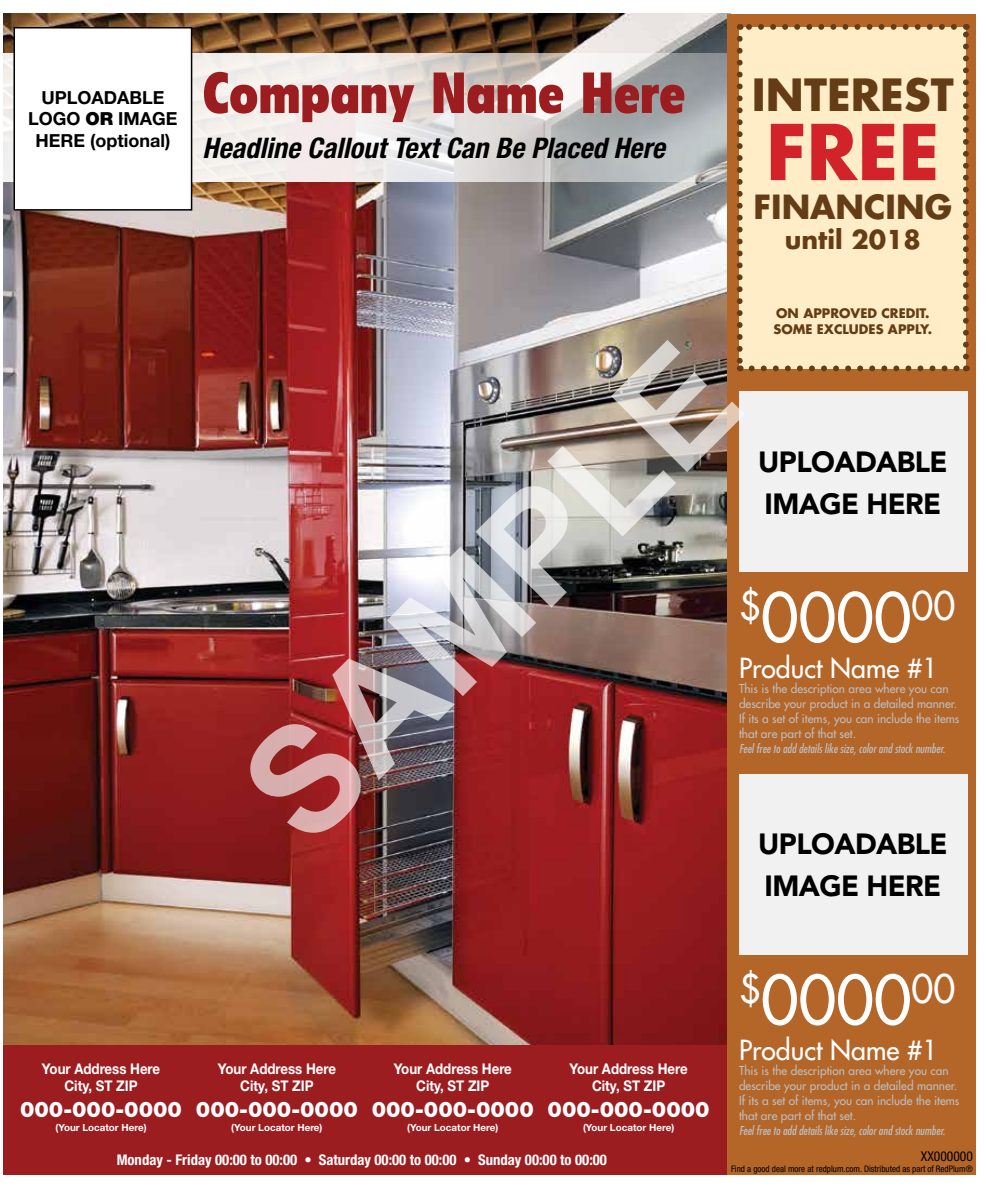
<style>
.page{position:relative;width:986px;height:1188px;background:#fff}
.page>*{position:absolute;margin:0;border:0;box-sizing:border-box;transform-origin:0 0}
.t1{font:700 150px "Arial";color:rgb(255 255 255/.65)}
.t2{font:700 74.7px "Futura Std";color:#d2232a}
.t3{font:500 66px "Futura Std";color:#fff}
.t4{font:900 condensed 56.85px "Flyer LT Std";color:#9c1d20}
.t5{font:700 43.2px "Futura Std";color:#643d17}
.t6{font:700 32.4px "Futura Std";color:#643d17}
.t7{font:900 28.95px/42px "Avenir LT Std";letter-spacing:-.02em;color:#000}
.t8{font:italic 700 condensed 28.35px "Helvetica Neue LT Std";color:#000}
.t9{font:500 27px "Futura Std";color:#fff}
.t10{font:700 25.35px "Futura Std";color:#643d17}
.t11{font:900 21.6px "Helvetica Neue LT Std";color:#fff}
.t12{font:700 18px/21.6px "Helvetica Neue LT Std";color:#000;text-align:center}
.t13{font:700 14.7px/17.7px "Helvetica Neue LT Std";color:#fff;text-align:center;scale:.9 1}
.t14{font:700 condensed 14.7px "Helvetica Neue LT Std";color:#fff}
.t15{font:condensed 13.5px "Helvetica Neue LT Std";color:#000}
.t16{font:700 12.9px/15.5px "Futura Std";color:#643d17}
.t17{font:500 12px/15px "Futura Std";color:#bcbec0}
.t18{font:italic condensed 12px "Futura Std";color:#bcbec0}
.t19{font:700 9.75px "Helvetica Neue LT Std";color:#fff}
.t20{font:condensed 9px "Helvetica Neue LT Std";color:#000}
.s1{font-weight:900}
</style>
<div class="page">
<img style="left:3px;top:14px;width:724px;height:1031px">
<svg style="left:3px;top:53px;width:724px;height:128px"></svg>
<div style="left:3px;top:1045px;width:972px;height:129px;background:#9c1d20"></div>
<div style="left:727px;top:14px;width:248px;height:1160px;background:#b46528"></div>
<div style="left:739px;top:27px;width:226px;height:341px;background:#ffedc8"></div>
<svg style="left:751px;top:366px;width:208px;height:5px"></svg>
<svg style="left:736px;top:39px;width:6px;height:332px"></svg>
<svg style="left:963px;top:24px;width:5px;height:333px"></svg>
<svg style="left:739px;top:24px;width:215px;height:6px"></svg>
<div style="left:739px;top:774px;width:228px;height:181px;background:#f1f1f2"></div>
<div style="left:739px;top:392px;width:228px;height:180px;background:#f1f1f2"></div>
<div style="left:14px;top:28px;width:177px;height:182px;background:#fff"></div>
<div style="left:14px;top:27px;width:178px;height:184px;border:2px solid #000"></div>
<h3 class="t12" style="left:28px;top:86px;width:151px">UPLOADABLE<br>LOGO <span class="s1">OR</span> IMAGE<br>HERE (optional)</h3>
<h3 class="t4" style="left:202px;top:59px;width:484px">Company Name Here</h3>
<h3 class="t8" style="left:202px;top:131px;width:464px">Headline Callout Text Can Be Placed Here</h3>
<h3 class="t5" style="left:752px;top:66px;width:203px">INTEREST</h3>
<h2 class="t2" style="left:766px;top:102px;width:175px">FREE</h2>
<h3 class="t6" style="left:753px;top:185px;width:200px">FINANCING</h3>
<h3 class="t10" style="left:784px;top:223px;width:138px">UNTIL 2018</h3>
<p class="t16" style="left:773px;top:305px;width:157px">ON APPROVED CREDIT.<br>SOME EXCLUDES</p>
<p class="t16" style="left:888px;top:321px;width:46px">APPLY.</p>
<h1 class="t1" style="left:201px;top:744px;width:627px;rotate:-45deg">SAMPLE</h1>
<h3 class="t7" style="left:758px;top:441px;width:191px">UPLOADABLE<br>IMAGE HERE</h3>
<h3 class="t3" style="left:739px;top:576px;width:218px"><sup>$</sup>0000<sup>00</sup></h3>
<h3 class="t9" style="left:739px;top:651px;width:200px">Product Name #1</h3>
<p class="t17" style="left:739px;top:681px;width:222px">This is the description area where you can describe your product in a detailed manner.<br>If its a set of items, you can include the items that are part of that set.</p>
<p class="t18" style="left:739px;top:741px;width:207px">Feel free to add details like size, color and stock number.</p>
<h3 class="t7" style="left:758px;top:823px;width:191px">UPLOADABLE<br>IMAGE HERE</h3>
<p class="t13" style="left:42px;top:1059px;width:133px">Your Address Here<br>City, ST ZIP</p>
<h3 class="t11" style="left:20px;top:1096px;width:163px">000-000-0000</h3>
<p class="t19" style="left:55px;top:1121px;width:93px">(Your Locator Here)</p>
<p class="t13" style="left:218px;top:1059px;width:133px">Your Address Here<br>City, ST ZIP</p>
<h3 class="t11" style="left:196px;top:1096px;width:163px">000-000-0000</h3>
<p class="t19" style="left:231px;top:1121px;width:93px">(Your Locator Here)</p>
<p class="t13" style="left:393px;top:1059px;width:133px">Your Address Here<br>City, ST ZIP</p>
<h3 class="t11" style="left:372px;top:1096px;width:163px">000-000-0000</h3>
<p class="t19" style="left:407px;top:1121px;width:93px">(Your Locator Here)</p>
<p class="t13" style="left:569px;top:1059px;width:133px">Your Address Here<br>City, ST ZIP</p>
<h3 class="t11" style="left:547px;top:1096px;width:163px">000-000-0000</h3>
<p class="t19" style="left:583px;top:1121px;width:93px">(Your Locator Here)</p>
<h3 class="t3" style="left:739px;top:959px;width:218px"><sup>$</sup>0000<sup>00</sup></h3>
<h3 class="t9" style="left:739px;top:1033px;width:200px">Product Name #1</h3>
<p class="t17" style="left:739px;top:1063px;width:222px">This is the description area where you can describe your product in a detailed manner.<br>If its a set of items, you can include the items that are part of that set.</p>
<p class="t18" style="left:739px;top:1124px;width:207px">Feel free to add details like size, color and stock number.</p>
<p class="t14" style="left:117px;top:1151px;width:492px">Monday - Friday 00:00 to 00:00 • Saturday 00:00 to 00:00 • Sunday 00:00 to 00:00</p>
<p class="t15" style="left:921px;top:1148px;width:53px">XX000000</p>
<p class="t20" style="left:731px;top:1163px;width:243px">Find a good deal more at redplum.com. Distributed as part of RedPlum®</p>
</div>
